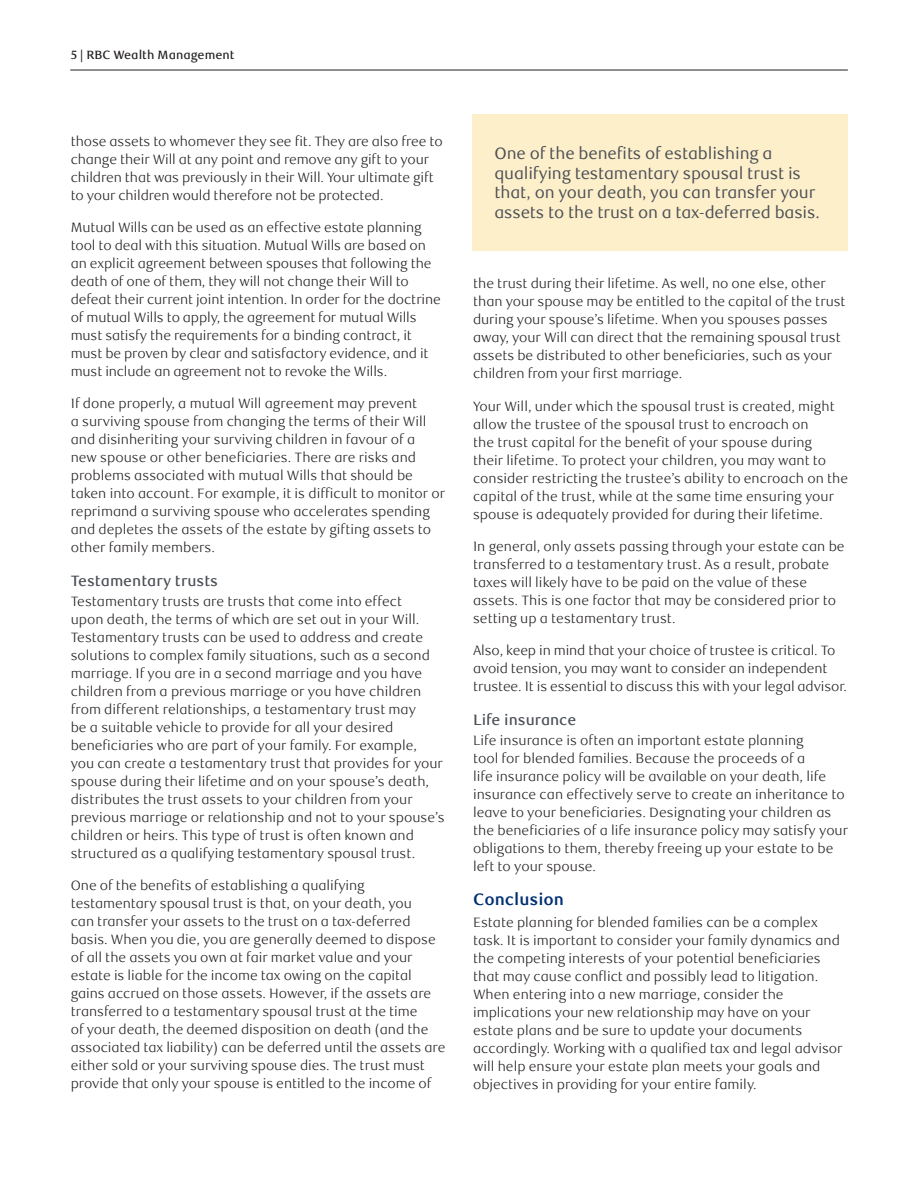
<style>
.page{position:relative;width:918px;height:1188px;background:#fff}
.page>*{position:absolute;margin:0;border:0;box-sizing:border-box;transform-origin:0 0}
.t1{font:16.5px/19.5px "RBC Text";letter-spacing:-.01em;color:#4a4f55}
._4-Text_Headline{font:700 16.5px "RBC Text";color:#002f73}
._6-Subhead_L1{font:500 15px "RBC Text";color:#4a4f55}
._5-Body_Copy{font:300 13.5px/18px "RBC Text";color:#231f20}
.t2{font:500 12px "RBC Text";color:#231f20}
</style>
<div class="page">
<hr style="left:70px;top:70px;width:778px;height:1px;background:#231f20">
<div style="left:473px;top:114px;width:375px;height:137px;background:#feefcb"></div>
<p class="t2" style="left:71px;top:47px;width:165px">5 | RBC Wealth Management</p>
<p class="_5-Body_Copy" style="left:71px;top:132px;width:373px">those assets to whomever they see fit. They are also free to change their Will at any point and remove any gift to your children that was previously in their Will. Your ultimate gift to your children would therefore not be protected.</p>
<p class="_5-Body_Copy" style="left:71px;top:219px;width:372px">Mutual Wills can be used as an effective estate planning tool to deal with this situation. Mutual Wills are based on an explicit agreement between spouses that following the death of one of them, they will not change their Will to defeat their current joint intention. In order for the doctrine of mutual Wills to apply, the agreement for mutual Wills must satisfy the requirements for a binding contract, it must be proven by clear and satisfactory evidence, and it must include an agreement not to revoke the Wills.</p>
<p class="_5-Body_Copy" style="left:71px;top:395px;width:376px">If done properly, a mutual Will agreement may prevent<br>a surviving spouse from changing the terms of their Will and disinheriting your surviving children in favour of a<br>new spouse or other beneficiaries. There are risks and problems associated with mutual Wills that should be taken into account. For example, it is difficult to monitor or reprimand a surviving spouse who accelerates spending and depletes the assets of the estate by gifting assets to other family members.</p>
<h3 class="_6-Subhead_L1" style="left:71px;top:572px;width:149px">Testamentary trusts</h3>
<p class="_5-Body_Copy" style="left:71px;top:593px;width:375px">Testamentary trusts are trusts that come into effect<br>upon death, the terms of which are set out in your Will.<br>Testamentary trusts can be used to address and create solutions to complex family situations, such as a second marriage. If you are in a second marriage and you have children from a previous marriage or you have children from different relationships, a testamentary trust may<br>be a suitable vehicle to provide for all your desired beneficiaries who are part of your family. For example,<br>you can create a testamentary trust that provides for your spouse during their lifetime and on your spouse’s death, distributes the trust assets to your children from your previous marriage or relationship and not to your spouse’s children or heirs. This type of trust is often known and structured as a qualifying testamentary spousal trust.</p>
<p class="_5-Body_Copy" style="left:71px;top:877px;width:376px">One of the benefits of establishing a qualifying testamentary spousal trust is that, on your death, you<br>can transfer your assets to the trust on a tax-deferred basis. When you die, you are generally deemed to dispose of all the assets you own at fair market value and your estate is liable for the income tax owing on the capital gains accrued on those assets. However, if the assets are transferred to a testamentary spousal trust at the time<br>of your death, the deemed disposition on death (and the associated tax liability) can be deferred until the assets are either sold or your surviving spouse dies. The trust must provide that only your spouse is entitled to the income of</p>
<p class="t1" style="left:494px;top:144px;width:327px">One of the benefits of establishing a qualifying testamentary spousal trust is that, on your death, you can transfer your assets to the trust on a tax-deferred basis.</p>
<p class="_5-Body_Copy" style="left:473px;top:275px;width:374px">the trust during their lifetime. As well, no one else, other than your spouse may be entitled to the capital of the trust during your spouse’s lifetime. When you spouses passes away, your Will can direct that the remaining spousal trust assets be distributed to other beneficiaries, such as your children from your first marriage.</p>
<p class="_5-Body_Copy" style="left:473px;top:397px;width:377px">Your Will, under which the spousal trust is created, might allow the trustee of the spousal trust to encroach on<br>the trust capital for the benefit of your spouse during<br>their lifetime. To protect your children, you may want to consider restricting the trustee’s ability to encroach on the capital of the trust, while at the same time ensuring your spouse is adequately provided for during their lifetime.</p>
<p class="_5-Body_Copy" style="left:473px;top:537px;width:373px">In general, only assets passing through your estate can be transferred to a testamentary trust. As a result, probate taxes will likely have to be paid on the value of these assets. This is one factor that may be considered prior to setting up a testamentary trust.</p>
<p class="_5-Body_Copy" style="left:473px;top:642px;width:375px">Also, keep in mind that your choice of trustee is critical. To avoid tension, you may want to consider an independent trustee. It is essential to discuss this with your legal advisor.</p>
<h3 class="_6-Subhead_L1" style="left:473px;top:711px;width:105px">Life insurance</h3>
<p class="_5-Body_Copy" style="left:473px;top:732px;width:377px">Life insurance is often an important estate planning<br>tool for blended families. Because the proceeds of a<br>life insurance policy will be available on your death, life insurance can effectively serve to create an inheritance to leave to your beneficiaries. Designating your children as the beneficiaries of a life insurance policy may satisfy your obligations to them, thereby freeing up your estate to be left to your spouse.</p>
<h2 class="_4-Text_Headline" style="left:473px;top:889px;width:93px">Conclusion</h2>
<p class="_5-Body_Copy" style="left:473px;top:914px;width:371px">Estate planning for blended families can be a complex task. It is important to consider your family dynamics and the competing interests of your potential beneficiaries that may cause conflict and possibly lead to litigation.<br>When entering into a new marriage, consider the implications your new relationship may have on your estate plans and be sure to update your documents accordingly. Working with a qualified tax and legal advisor will help ensure your estate plan meets your goals and objectives in providing for your entire family.</p>
</div>
